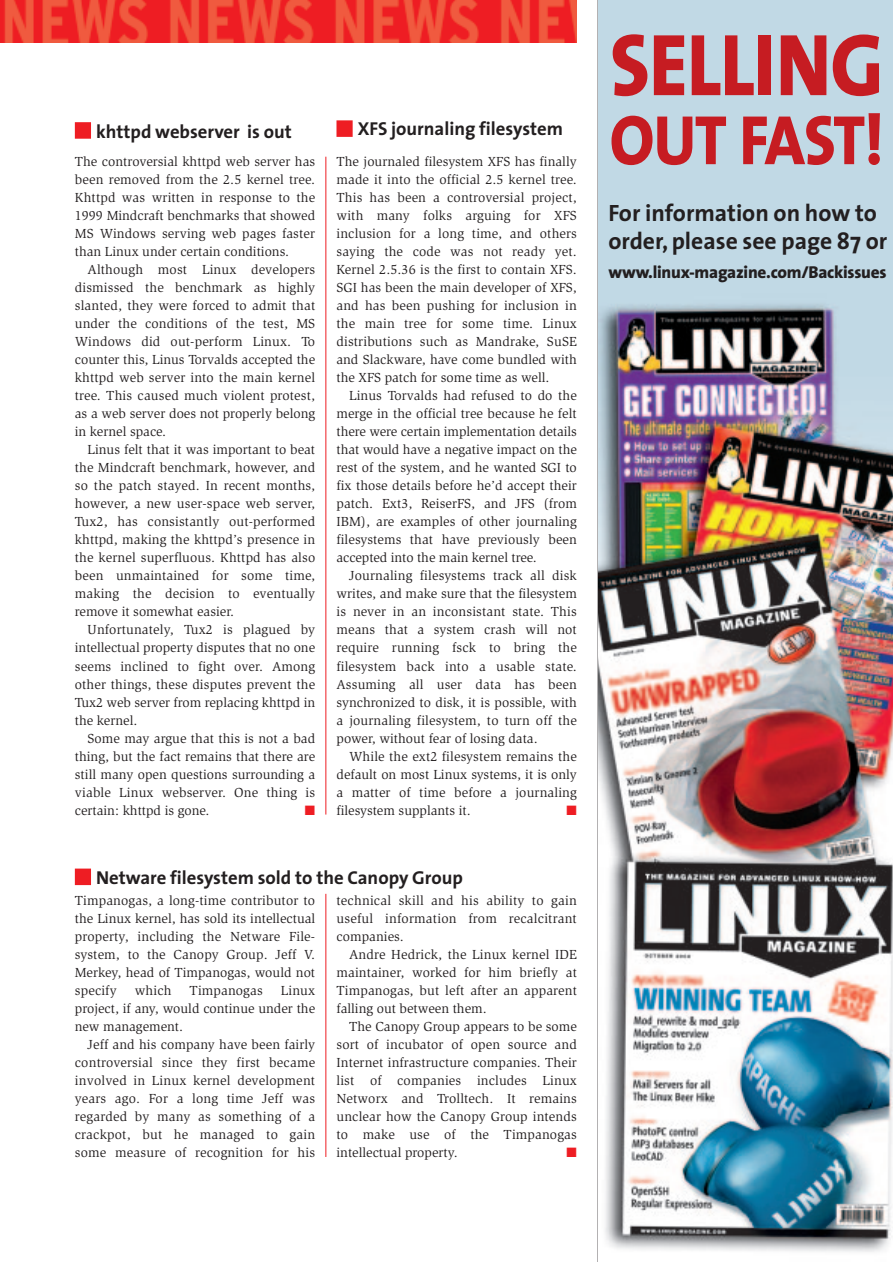
<style>
.page{position:relative;width:893px;height:1262px;background:#fff}
.page>*{position:absolute;margin:0;border:0;box-sizing:border-box;transform-origin:0 0}
.t1{font:800 88.5px "The Sans";letter-spacing:-.01em;color:#c61c22;scale:.9 1}
.t2{font:800 70.5px "The Sans";letter-spacing:-.025em;color:#c61c22;scale:.9 1}
.t3{font:700 23.7px/28.5px "The Sans";color:#231f20}
.t4{font:700 18.75px "The Sans";color:#231f20}
.t5{font:800 17.25px "The Sans";letter-spacing:-.015em;color:#231f20}
.t6{font:13.5px/18px "Slimbach";color:#231f20;text-align:justify}
.t7{font:13.5px "Zapf Dingbats";color:#ee1d23}
</style>
<div class="page">
<img style="left:1px;top:0;width:576px;height:43px">
<hr style="left:325px;top:157px;width:1px;height:657px;background:#ee1d23">
<hr style="left:325px;top:893px;width:1px;height:264px;background:#ee1d23">
<hr style="left:597px;top:0;width:1px;height:1262px;background:#231f20">
<div style="left:75px;top:122px;width:16px;height:17px;background:#ee1d23"></div>
<div style="left:336px;top:120px;width:16px;height:17px;background:#ee1d23"></div>
<div style="left:75px;top:868px;width:16px;height:17px;background:#ee1d23"></div>
<img style="left:598px;top:0;width:294px;height:1252px">
<h3 class="t4" style="left:96px;top:124px;width:197px">khttpd webserver is out</h3>
<p class="t6" style="left:75px;top:154px;width:242px">The controversial khttpd web server has been removed from the 2.5 kernel tree.<br>Khttpd was written in response to the 1999 Mindcraft benchmarks that showed MS Windows serving web pages faster than Linux under certain conditions.</p>
<p class="t6" style="left:75px;top:262px;width:242px;text-indent:13px">Although most Linux developers dismissed the benchmark as highly slanted, they were forced to admit that under the conditions of the test, MS Windows did out-perform Linux. To counter this, Linus Torvalds accepted the khttpd web server into the main kernel tree. This caused much violent protest, as a web server does not properly belong in kernel space.</p>
<p class="t6" style="left:75px;top:442px;width:242px;text-indent:13px">Linus felt that it was important to beat the Mindcraft benchmark, however, and so the patch stayed. In recent months, however, a new user-space web server, Tux2, has consistantly out-performed khttpd, making the khttpd’s presence in the kernel superfluous. Khttpd has also been unmaintained for some time, making the decision to eventually remove it somewhat easier.</p>
<p class="t6" style="left:75px;top:622px;width:242px;text-indent:13px">Unfortunately, Tux2 is plagued by intellectual property disputes that no one seems inclined to fight over. Among other things, these disputes prevent the Tux2 web server from replacing khttpd in the kernel.</p>
<p class="t6" style="left:75px;top:730px;width:242px;text-indent:13px">Some may argue that this is not a bad thing, but the fact remains that there are still many open questions surrounding a viable Linux webserver. One thing is certain: khttpd is gone.</p>
<p class="t7" style="left:305px;top:803px;width:12px">■</p>
<h3 class="t4" style="left:358px;top:122px;width:207px">XFS journaling filesystem</h3>
<p class="t6" style="left:336px;top:154px;width:242px">The journaled filesystem XFS has finally made it into the official 2.5 kernel tree.<br>This has been a controversial project, with many folks arguing for XFS inclusion for a long time, and others saying the code was not ready yet.<br>Kernel 2.5.36 is the first to contain XFS.<br>SGI has been the main developer of XFS, and has been pushing for inclusion in the main tree for some time. Linux distributions such as Mandrake, SuSE and Slackware, have come bundled with the XFS patch for some time as well.</p>
<p class="t6" style="left:336px;top:388px;width:242px;text-indent:13px">Linus Torvalds had refused to do the merge in the official tree because he felt there were certain implementation details that would have a negative impact on the rest of the system, and he wanted SGI to fix those details before he’d accept their patch. Ext3, ReiserFS, and JFS (from IBM), are examples of other journaling filesystems that have previously been accepted into the main kernel tree.</p>
<p class="t6" style="left:336px;top:568px;width:242px;text-indent:13px">Journaling filesystems track all disk writes, and make sure that the filesystem is never in an inconsistant state. This means that a system crash will not require running fsck to bring the filesystem back into a usable state.<br>Assuming all user data has been synchronized to disk, it is possible, with a journaling filesystem, to turn off the power, without fear of losing data.</p>
<p class="t6" style="left:336px;top:748px;width:242px;text-indent:13px">While the ext2 filesystem remains the default on most Linux systems, it is only a matter of time before a journaling filesystem supplants it.</p>
<p class="t7" style="left:566px;top:803px;width:12px">■</p>
<h3 class="t4" style="left:96px;top:869px;width:368px">Netware filesystem sold to the Canopy Group</h3>
<p class="t6" style="left:75px;top:892px;width:242px">Timpanogas, a long-time contributor to the Linux kernel, has sold its intellectual property, including the Netware File&shy;system, to the Canopy Group. Jeff V.<br>Merkey, head of Timpanogas, would not specify</p>
<p class="t6" style="left:135px;top:982px;width:38px">which</p>
<p class="t6" style="left:190px;top:982px;width:75px">Timpanogas</p>
<p class="t6" style="left:75px;top:982px;width:242px;text-indent:206px">Linux project, if any, would continue under the new management.</p>
<p class="t6" style="left:75px;top:1036px;width:242px;text-indent:13px">Jeff and his company have been fairly controversial since they first became involved in Linux kernel development years ago. For a long time Jeff was regarded by many as something of a crackpot, but he managed to gain some measure of recognition for his</p>
<p class="t6" style="left:336px;top:892px;width:242px">technical skill and his ability to gain useful information from recalcitrant companies.</p>
<p class="t6" style="left:336px;top:946px;width:242px;text-indent:13px">Andre Hedrick, the Linux kernel IDE maintainer, worked for him briefly at Timpanogas, but left after an apparent falling out between them.</p>
<p class="t6" style="left:336px;top:1018px;width:242px;text-indent:13px">The Canopy Group appears to be some sort of incubator of open source and Internet infrastructure companies. Their list of companies includes Linux Networx and Trolltech. It remains unclear how the Canopy Group intends to make use of the Timpanogas intellectual property.</p>
<p class="t7" style="left:566px;top:1145px;width:12px">■</p>
<h1 class="t1" style="left:610px;top:30px;width:305px">SELLING</h1>
<h2 class="t2" style="left:609px;top:112px;width:306px">OUT FAST!</h2>
<h3 class="t3" style="left:608px;top:201px;width:280px">For information on how to order, please see page 87 or</h3>
<p class="t5" style="left:608px;top:265px;width:280px">www.linux-magazine.com/Backissues</p>
</div>
